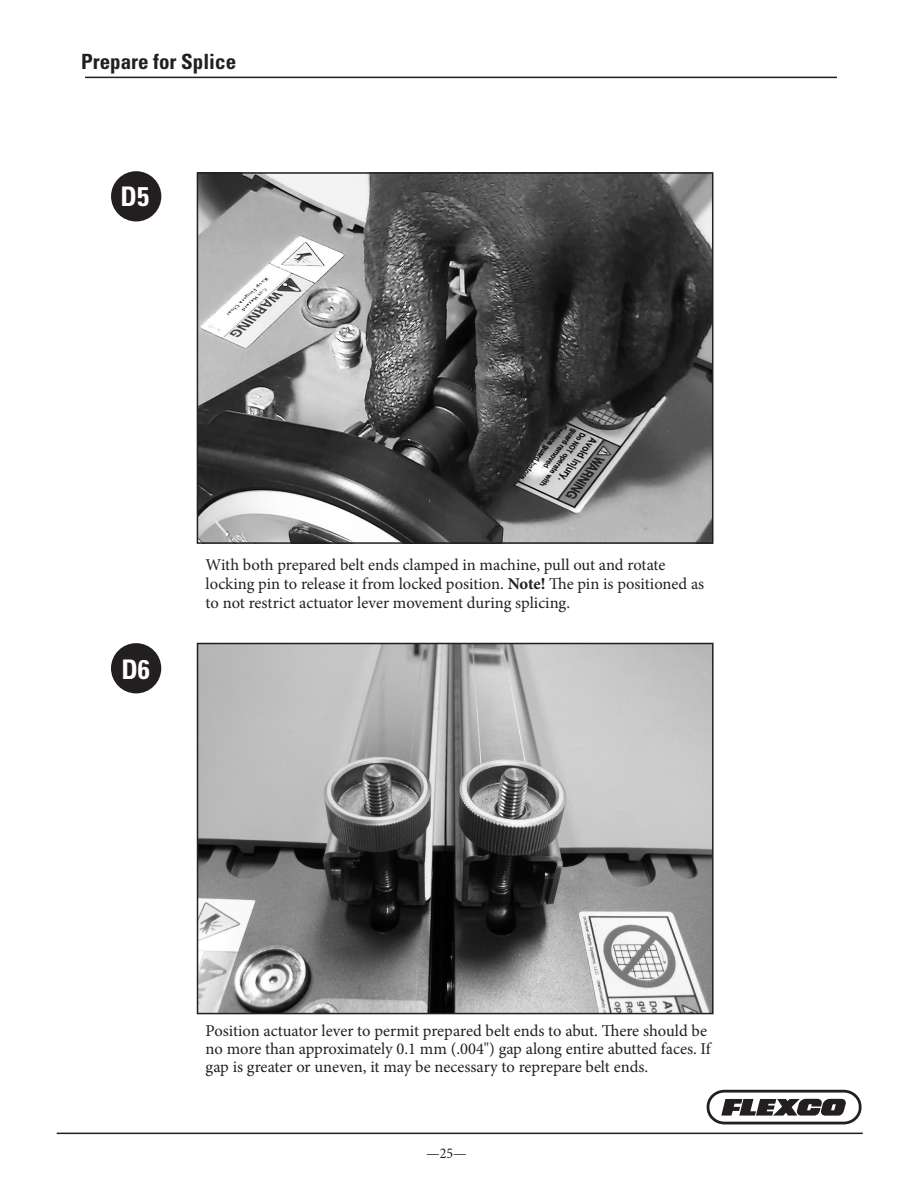
<style>
.page{position:relative;width:918px;height:1188px;background:#fff}
.page>*{position:absolute;margin:0;border:0;box-sizing:border-box;transform-origin:0 0}
.note_standalone{font:700 condensed 27px "Univers LT Std";color:#fff}
.SpreadHdr{font:700 condensed 21px "Univers LT Std";color:#231f20}
.bodycopy{font:16.5px/18.9px "Minion Pro";letter-spacing:-.005em;color:#231f20}
.t1{font:condensed 15px "Minion Pro";color:#231f20}
.s1{font-weight:700}
</style>
<div class="page">
<svg style="left:707px;top:1090px;width:155px;height:34px"></svg>
<hr style="left:57px;top:1133px;width:806px;height:1px;background:#231f20">
<hr style="left:85px;top:77px;width:752px;height:1px;background:#231f20">
<div style="left:111px;top:171px;width:50px;height:50px;background:#231f20;border-radius:50%"></div>
<div style="left:111px;top:643px;width:50px;height:50px;background:#231f20;border-radius:50%"></div>
<img style="left:200px;top:175px;width:510px;height:366px">
<div style="left:197px;top:172px;width:516px;height:372px;border:2px solid #231f20"></div>
<img style="left:200px;top:646px;width:511px;height:365px">
<div style="left:197px;top:643px;width:517px;height:371px;border:2px solid #231f20"></div>
<p class="SpreadHdr" style="left:81px;top:49px;width:157px">Prepare for Splice</p>
<p class="note_standalone" style="left:121px;top:179px;width:30px">D5</p>
<p class="note_standalone" style="left:121px;top:653px;width:30px">D6</p>
<p class="bodycopy" style="left:206px;top:555px;width:500px">With both prepared belt ends clamped in machine, pull out and rotate locking pin to release it from locked position. <span class="s1">Note!</span> The pin is positioned as to not restrict actuator lever movement during splicing.</p>
<p class="bodycopy" style="left:206px;top:1021px;width:507px;line-height:18px">Position actuator lever to permit prepared belt ends to abut. There should be no more than approximately 0.1 mm (.004") gap along entire abutted faces. If gap is greater or uneven, it may be necessary to reprepare belt ends.</p>
<p class="t1" style="left:426px;top:1145px;width:42px">—25—</p>
</div>
